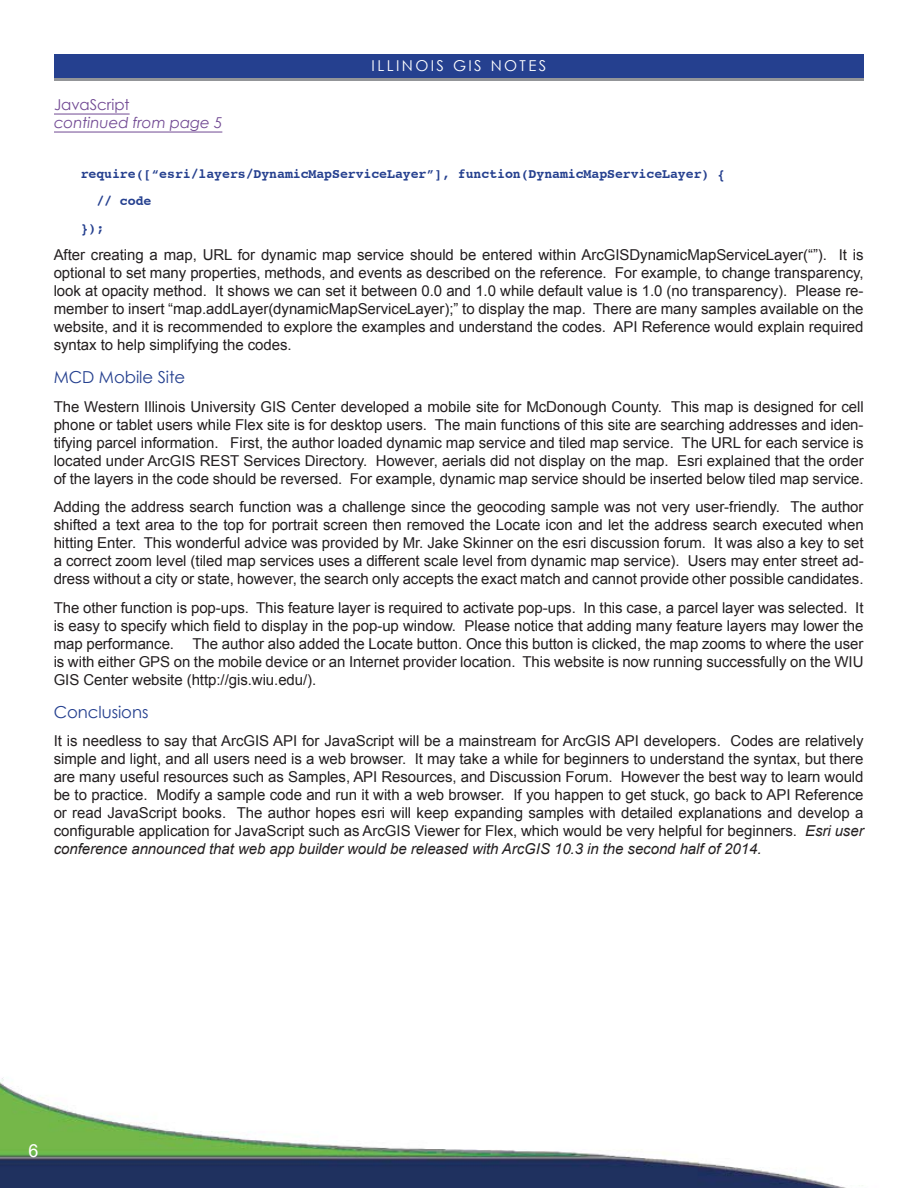
<style>
.page{position:relative;width:918px;height:1188px;background:#fff}
.page>*{position:absolute;margin:0;border:0;box-sizing:border-box;transform-origin:0 0}
.t1{font:18px "Arial";color:#fff}
.t2{font:16.5px "Century Gothic";letter-spacing:-.005em;color:#25408f}
.t3{font:15px/18px "Arial";letter-spacing:-.005em;color:#231f20;text-align:justify}
.t4{font:italic 15px "Century Gothic";letter-spacing:-.005em;color:#714993}
.t5{font:15px "Century Gothic";letter-spacing:.16em;color:#fff}
.t6{font:15px "Century Gothic";letter-spacing:-.005em;color:#714993}
.t7{font:700 13.5px "Courier";letter-spacing:-.005em;color:#25408f}
.s1{font-style:italic}
</style>
<div class="page">
<img style="left:0;top:1077px;width:863px;height:111px">
<div style="left:54px;top:54px;width:810px;height:25px;background:#25408f"></div>
<hr style="left:54px;top:79px;width:810px;height:2px;background:#939598">
<hr style="left:54px;top:114px;width:76px;height:1px;background:#714993">
<hr style="left:54px;top:132px;width:168px;height:1px;background:#714993">
<p class="t6" style="left:54px;top:95px;width:77px">JavaScript</p>
<p class="t4" style="left:54px;top:113px;width:170px">continued from page 5</p>
<p class="t5" style="left:372px;top:57px;width:176px">ILLINOIS GIS NOTES</p>
<p class="t7" style="left:81px;top:163px;width:646px">require([“esri/layers/DynamicMapServiceLayer”], function(DynamicMapServiceLayer) {</p>
<p class="t7" style="left:96px;top:190px;width:57px">// code</p>
<p class="t7" style="left:81px;top:217px;width:25px">});</p>
<p class="t3" style="left:54px;top:246px;width:811px">After creating a map, URL for dynamic map service should be entered within ArcGISDynamicMapServiceLayer(“”). It is optional to set many properties, methods, and events as described on the reference. For example, to change transparency, look at opacity method. It shows we can set it between 0.0 and 1.0 while default value is 1.0 (no transparency). Please re&shy;member to insert “map.addLayer(dynamicMapServiceLayer);” to display the map. There are many samples available on the website, and it is recommended to explore the examples and understand the codes. API Reference would explain required syntax to help simplifying the codes.</p>
<p class="t2" style="left:54px;top:367px;width:133px">MCD Mobile Site</p>
<p class="t3" style="left:54px;top:398px;width:812px">The Western Illinois University GIS Center developed a mobile site for McDonough County. This map is designed for cell phone or tablet users while Flex site is for desktop users. The main functions of this site are searching addresses and iden&shy;tifying parcel information. First, the author loaded dynamic map service and tiled map service. The URL for each service is located under ArcGIS REST Services Directory. However, aerials did not display on the map. Esri explained that the order of the layers in the code should be reversed. For example, dynamic map service should be inserted below tiled map service.</p>
<p class="t3" style="left:54px;top:498px;width:811px">Adding the address search function was a challenge since the geocoding sample was not very user-friendly. The author shifted a text area to the top for portrait screen then removed the Locate icon and let the address search executed when hitting Enter. This wonderful advice was provided by Mr. Jake Skinner on the esri discussion forum. It was also a key to set a correct zoom level (tiled map services uses a different scale level from dynamic map service). Users may enter street ad&shy;dress without a city or state, however, the search only accepts the exact match and cannot provide other possible candidates.</p>
<p class="t3" style="left:54px;top:599px;width:811px">The other function is pop-ups. This feature layer is required to activate pop-ups. In this case, a parcel layer was selected. It is easy to specify which field to display in the pop-up window. Please notice that adding many feature layers may lower the map performance. The author also added the Locate button. Once this button is clicked, the map zooms to where the user is with either GPS on the mobile device or an Internet provider location. This website is now running successfully on the WIU GIS Center website (http://gis.wiu.edu/).</p>
<p class="t2" style="left:54px;top:702px;width:96px">Conclusions</p>
<p class="t3" style="left:54px;top:732px;width:811px">It is needless to say that ArcGIS API for JavaScript will be a mainstream for ArcGIS API developers. Codes are relatively simple and light, and all users need is a web browser. It may take a while for beginners to understand the syntax, but there are many useful resources such as Samples, API Resources, and Discussion Forum. However the best way to learn would be to practice. Modify a sample code and run it with a web browser. If you happen to get stuck, go back to API Reference or read JavaScript books. The author hopes esri will keep expanding samples with detailed explanations and develop a configurable application for JavaScript such as ArcGIS Viewer for Flex, which would be very helpful for beginners. <span class="s1">Esri user conference announced that web app builder would be released with ArcGIS 10.3 in the second half of 2014.</span></p>
<p class="t1" style="left:28px;top:1138px;width:12px">6</p>
</div>
